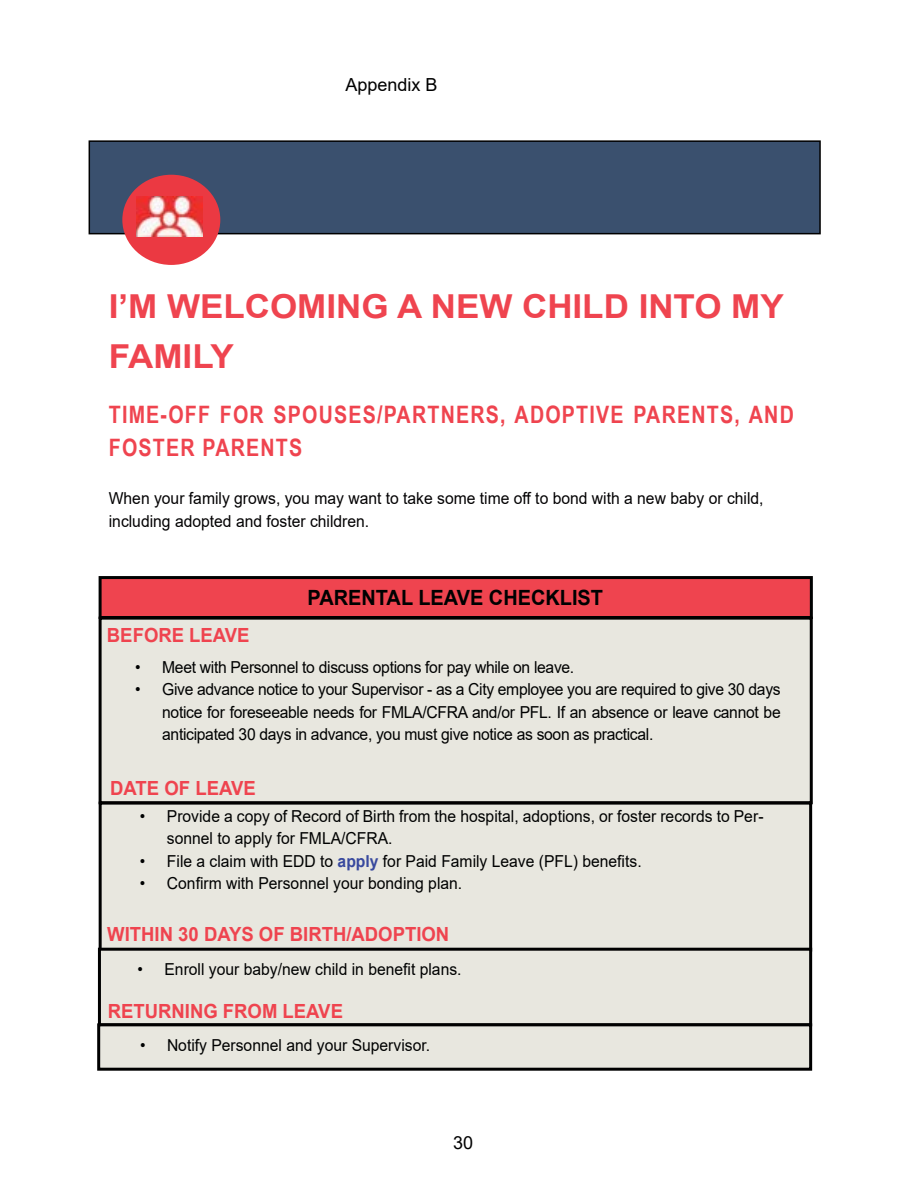
<style>
.page{position:relative;width:918px;height:1188px;background:#fff}
.page>*{position:absolute;margin:0;border:0;box-sizing:border-box;transform-origin:0 0}
.t1{font:700 33px/49.5px "Arial";color:#ef444f;scale:1.06 1}
.t2{font:700 24px/33px "Arial Narrow";letter-spacing:.05em;color:#ef444f}
.t3{font:700 21px "Arial";color:#000101;scale:.95 1}
.t4{font:700 19.5px "Arial";color:#ef444f;scale:.95 1}
.t5{font:18px "Arial";color:#000101}
.t6{font:18px "Arial";color:#000}
.t7{font:16.5px/22.5px "Arial";color:#000101;text-align:justify;scale:.95 1}
.t8{font:16.5px/22.5px "Arial";color:#030203;scale:.95 1}
.t9{font:16.5px "Arial";letter-spacing:-.02em;color:#000101;scale:.95 1}
.s1{font-weight:700;color:#38499e}
</style>
<div class="page">
<div style="left:89px;top:141px;width:731px;height:93px;background:#3a506e"></div>
<div style="left:89px;top:140px;width:732px;height:94px;border:2px solid #000"></div>
<div style="left:99px;top:576px;width:714px;height:43px;background:#ef444f;border:3px solid #000101"></div>
<div style="left:100px;top:618px;width:711px;height:185px;background:#e8e7df"></div>
<div style="left:99px;top:617px;width:714px;height:187px;border:3px solid #000"></div>
<div style="left:100px;top:803px;width:711px;height:147px;background:#e8e7df"></div>
<div style="left:99px;top:802px;width:713px;height:150px;border:3px solid #000"></div>
<div style="left:99px;top:949px;width:712px;height:76px;background:#e8e7df"></div>
<div style="left:98px;top:948px;width:714px;height:78px;border:3px solid #000"></div>
<div style="left:122px;top:175px;width:98px;height:90px;background:#eb3942;border-radius:50%"></div>
<img style="left:137px;top:196px;width:65px;height:41px">
<div style="left:99px;top:1025px;width:712px;height:44px;background:#e8e7df"></div>
<div style="left:97px;top:1023px;width:715px;height:48px;border:3px solid #000"></div>
<p class="t5" style="left:346px;top:72px;width:94px">Appendix B</p>
<h1 class="t1" style="left:109px;top:282px;width:638px">I’M WELCOMING A NEW CHILD INTO MY<br>FAMILY</h1>
<h2 class="t2" style="left:109px;top:397px;width:687px">TIME-OFF FOR SPOUSES/PARTNERS, ADOPTIVE PARENTS, AND<br>FOSTER PARENTS</h2>
<p class="t8" style="left:109px;top:487px;width:691px">When your family grows, you may want to take some time off to bond with a new baby or child, including adopted and foster children.</p>
<p class="t4" style="left:107px;top:622px;width:152px">BEFORE LEAVE</p>
<p class="t3" style="left:308px;top:583px;width:313px">PARENTAL LEAVE CHECKLIST</p>
<p class="t9" style="left:135px;top:656px;width:464px">• Meet with Personnel to discuss options for pay while on leave.</p>
<p class="t7" style="left:162px;top:678px;width:653px;text-indent:-27px">• Give advance notice to your Supervisor - as a City employee you are required to give 30 days notice for foreseeable needs for FMLA/CFRA and/or PFL. If an absence or leave cannot be anticipated 30 days in advance, you must give notice as soon as practical.</p>
<p class="t4" style="left:110px;top:774px;width:155px">DATE OF LEAVE</p>
<p class="t7" style="left:167px;top:805px;width:630px;text-indent:-27px">• Provide a copy of Record of Birth from the hospital, adoptions, or foster records to Per&shy;sonnel to apply for FMLA/CFRA.</p>
<p class="t7" style="left:140px;top:850px;width:530px">• File a claim with EDD to <span class="s1">apply</span> for Paid Family Leave (PFL) benefits.</p>
<p class="t7" style="left:140px;top:872px;width:341px">• Confirm with Personnel your bonding plan.</p>
<p class="t4" style="left:107px;top:921px;width:362px">WITHIN 30 DAYS OF BIRTH/ADOPTION</p>
<p class="t7" style="left:138px;top:958px;width:343px">• Enroll your baby/new child in benefit plans.</p>
<p class="t4" style="left:108px;top:997px;width:249px">RETURNING FROM LEAVE</p>
<p class="t7" style="left:140px;top:1034px;width:307px">• Notify Personnel and your Supervisor.</p>
<p class="t6" style="left:453px;top:1131px;width:22px">30</p>
</div>
